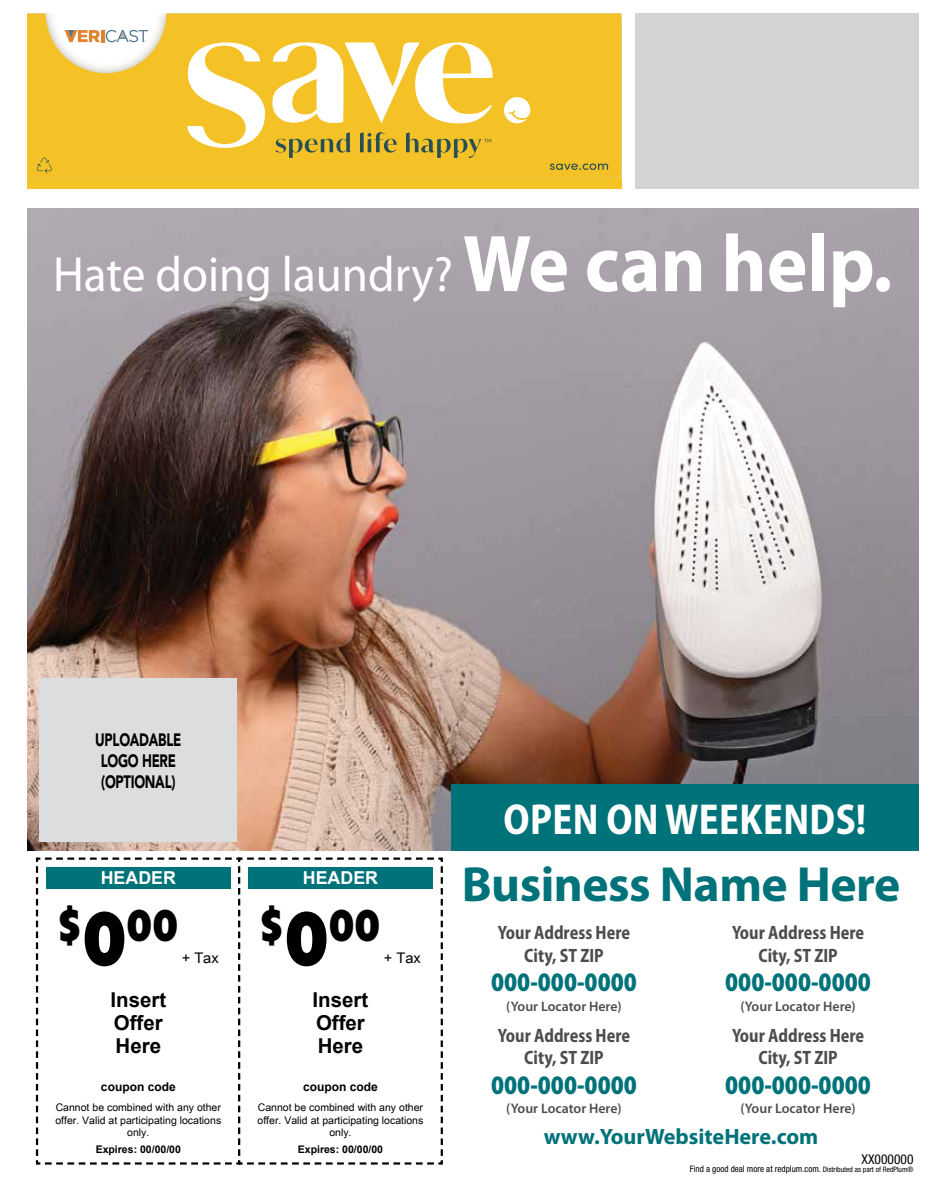
<style>
.page{position:relative;width:932px;height:1188px;background:#fff}
.page>*{position:absolute;margin:0;border:0;box-sizing:border-box;transform-origin:0 0}
.t1{font:49.8px "Myriad Pro";color:#fff;scale:.95 1}
.t2{font:700 49.65px "Myriad Pro";letter-spacing:-.01em;color:#007279}
.t3{font:700 semi-condensed 43.5px "Myriad Pro";letter-spacing:.01em;color:#fff;scale:.93 1}
.t4{font:900 condensed 43.5px "Flyer LT Std";color:#000}
.t5{font:900 26.85px "Myriad Pro";color:#007279;scale:.85 1}
.t6{font:700 22.2px "Myriad Pro";color:#007279}
.t7{font:700 20.4px/23.4px "Arial";color:#000}
.t8{font:700 semi-condensed 19.35px/22.5px "Myriad Pro";color:#4d4d4f;text-align:center;scale:.9 1}
.t9{font:900 17.85px/21.5px "Avenir LT Std";letter-spacing:-.02em;color:#000;text-align:center;scale:.73 1}
.t10{font:700 17.85px "Arial";color:#fff}
.t11{font:14.55px "Arial";color:#000}
.t12{font:600 13.8px "Myriad Pro";color:#4d4d4f}
.t13{font:condensed 13.5px "Helvetica Neue LT Std";color:#000}
.t14{font:700 12px "Arial";color:#000}
.t15{font:10.5px/12.6px "Arial";color:#000;text-align:center}
.t16{font:700 10.5px "Arial";color:#000}
.t17{font:condensed 9px "Helvetica Neue LT Std";color:#000}
.s1{font-weight:700;font-size:81.3px}
.s2{font-size:74.55px}
.s3{font-size:7.5px}
</style>
<div class="page">
<svg style="left:36px;top:858px;width:201px;height:307px"></svg>
<svg style="left:237px;top:857px;width:206px;height:308px"></svg>
<img style="left:27px;top:209px;width:891px;height:641px">
<div style="left:451px;top:784px;width:467px;height:66px;background:#007279"></div>
<div style="left:46px;top:867px;width:185px;height:21px;background:#007279"></div>
<div style="left:248px;top:867px;width:185px;height:21px;background:#007279"></div>
<div style="left:40px;top:678px;width:197px;height:164px;background:#dcddde"></div>
<div style="left:634px;top:14px;width:284px;height:175px;background:#d1d3d4"></div>
<div style="left:608px;top:14px;width:13px;height:164px;background:#f4c227"></div>
<svg style="left:27px;top:14px;width:581px;height:175px"></svg>
<h1 class="t1" style="left:53px;top:244px;width:884px">Hate doing laundry? <span class="s1">We can help.</span></h1>
<h3 class="t9" style="left:95px;top:729px;width:119px">UPLOADABLE<br>LOGO HERE (OPTIONAL)</h3>
<h3 class="t10" style="left:101px;top:866px;width:77px">HEADER</h3>
<h3 class="t4" style="left:57px;top:900px;width:123px">$<span class="s2">0</span>00</h3>
<h3 class="t11" style="left:182px;top:950px;width:38px">+ Tax</h3>
<h3 class="t7" style="left:110px;top:988px;width:57px">Insert<br>Offer<br>Here</h3>
<p class="t14" style="left:101px;top:1078px;width:76px">coupon code</p>
<p class="t15" style="left:55px;top:1101px;width:167px">Cannot be combined with any other offer. Valid at participating locations only.</p>
<p class="t16" style="left:96px;top:1142px;width:87px">Expires: 00/00/00</p>
<h3 class="t3" style="left:503px;top:795px;width:391px">Open on Weekends!</h3>
<h3 class="t10" style="left:303px;top:866px;width:77px">HEADER</h3>
<h2 class="t2" style="left:462px;top:852px;width:440px">Business Name Here</h2>
<h3 class="t4" style="left:259px;top:900px;width:123px">$<span class="s2">0</span>00</h3>
<h3 class="t11" style="left:384px;top:950px;width:38px">+ Tax</h3>
<h3 class="t7" style="left:312px;top:988px;width:57px">Insert<br>Offer<br>Here</h3>
<p class="t14" style="left:303px;top:1078px;width:76px">coupon code</p>
<p class="t15" style="left:257px;top:1101px;width:167px">Cannot be combined with any other offer. Valid at participating locations only.</p>
<p class="t16" style="left:298px;top:1142px;width:87px">Expires: 00/00/00</p>
<h3 class="t8" style="left:498px;top:922px;width:148px">Your Address Here<br>City, ST ZIP</h3>
<h3 class="t5" style="left:491px;top:964px;width:173px">000-000-0000</h3>
<h3 class="t12" style="left:506px;top:997px;width:117px">(Your Locator Here)</h3>
<h3 class="t8" style="left:498px;top:1024px;width:148px">Your Address Here<br>City, ST ZIP</h3>
<h3 class="t5" style="left:491px;top:1067px;width:173px">000-000-0000</h3>
<h3 class="t12" style="left:506px;top:1100px;width:117px">(Your Locator Here)</h3>
<h3 class="t8" style="left:732px;top:922px;width:148px">Your Address Here<br>City, ST ZIP</h3>
<h3 class="t5" style="left:725px;top:964px;width:173px">000-000-0000</h3>
<h3 class="t12" style="left:740px;top:997px;width:117px">(Your Locator Here)</h3>
<h3 class="t8" style="left:732px;top:1024px;width:148px">Your Address Here<br>City, ST ZIP</h3>
<h3 class="t5" style="left:725px;top:1067px;width:173px">000-000-0000</h3>
<h3 class="t12" style="left:740px;top:1100px;width:117px">(Your Locator Here)</h3>
<h3 class="t6" style="left:543px;top:1122px;width:276px">www.YourWebsiteHere.com</h3>
<p class="t13" style="left:861px;top:1152px;width:53px">XX000000</p>
<p class="t17" style="left:690px;top:1163px;width:225px">Find a good deal more at redplum.com. <span class="s3">Distributed as part of RedPlum®</span></p>
</div>
